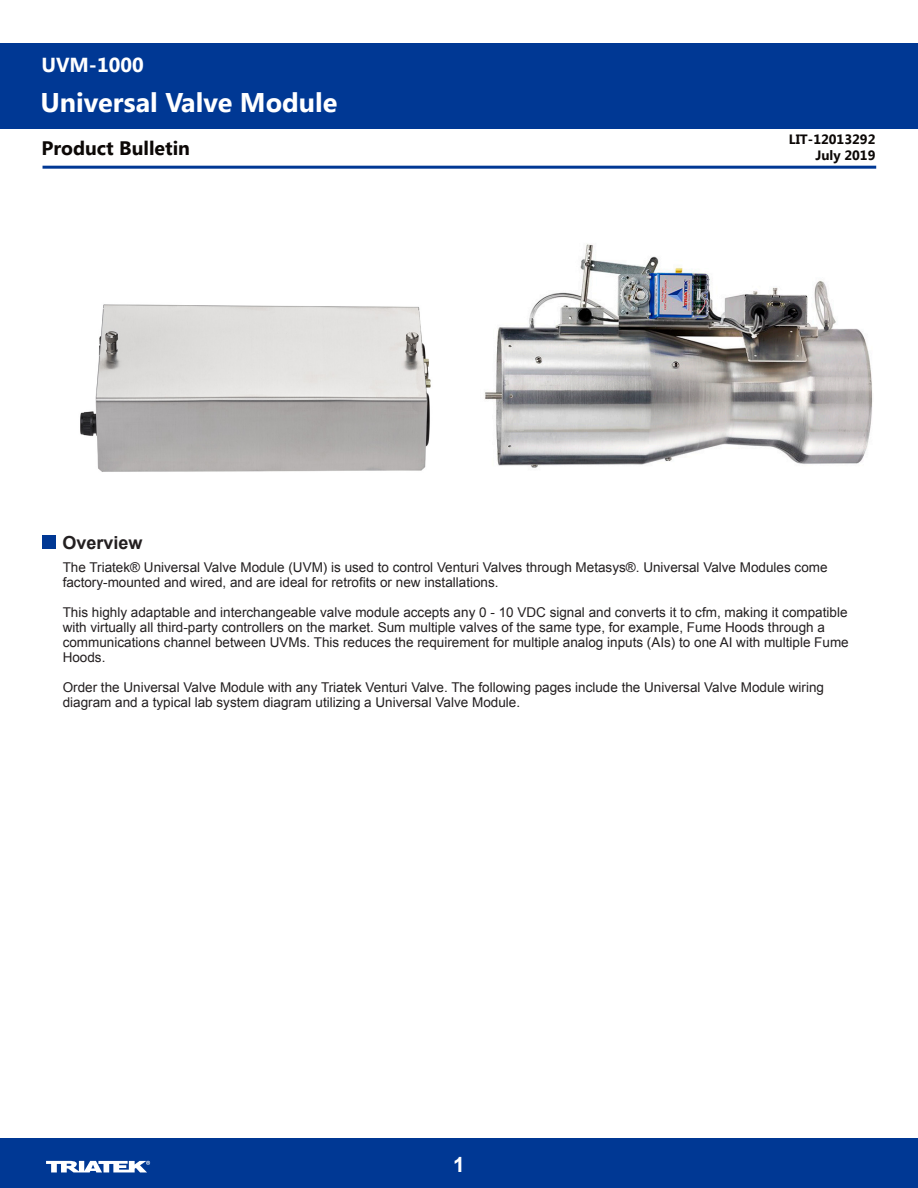
<style>
.page{position:relative;width:918px;height:1188px;background:#fff}
.page>*{position:absolute;margin:0;border:0;box-sizing:border-box;transform-origin:0 0}
.Descriptive_Title{font:700 27px "Segoe UI";color:#fff}
.Page_Number{font:700 21px "Arial";color:#fff}
.Model_Number{font:700 20.25px "Segoe UI";color:#fff}
.Document_Type{font:700 19.5px "Segoe UI";color:#0c0806}
.Heading_1{font:700 18px "Arial";color:#231f20}
.Body_text{font:13.5px/15px "Arial";color:#231f20}
.LIT_Code_Part_Number{font:700 13.5px "Segoe UI";color:#0c0806}
</style>
<div class="page">
<div style="left:0;top:43px;width:918px;height:85px;background:#003894"></div>
<div style="left:0;top:1138px;width:918px;height:50px;background:#003894"></div>
<hr style="left:43px;top:166px;width:833px;height:3px;background:#003894">
<svg style="left:46px;top:1161px;width:104px;height:11px"></svg>
<div style="left:42px;top:536px;width:14px;height:13px;background:#003894"></div>
<img style="left:485px;top:244px;width:388px;height:224px">
<img style="left:80px;top:304px;width:351px;height:168px">
<p class="Model_Number" style="left:41px;top:51px;width:104px">UVM-1000</p>
<p class="Descriptive_Title" style="left:40px;top:84px;width:299px">Universal Valve Module</p>
<p class="Document_Type" style="left:41px;top:134px;width:150px">Product Bulletin</p>
<p class="LIT_Code_Part_Number" style="left:789px;top:129px;width:88px">LIT-12013292</p>
<p class="LIT_Code_Part_Number" style="left:815px;top:146px;width:62px">July 2019</p>
<p class="Heading_1" style="left:63px;top:530px;width:82px">Overview</p>
<p class="Body_text" style="left:63px;top:560px;width:766px">The Triatek® Universal Valve Module (UVM) is used to control Venturi Valves through Metasys®. Universal Valve Modules come factory-mounted and wired, and are ideal for retrofits or new installations.</p>
<p class="Body_text" style="left:63px;top:605px;width:788px">This highly adaptable and interchangeable valve module accepts any 0 - 10 VDC signal and converts it to cfm, making it compatible with virtually all third-party controllers on the market. Sum multiple valves of the same type, for example, Fume Hoods through a communications channel between UVMs. This reduces the requirement for multiple analog inputs (AIs) to one AI with multiple Fume Hoods.</p>
<p class="Body_text" style="left:63px;top:680px;width:763px">Order the Universal Valve Module with any Triatek Venturi Valve. The following pages include the Universal Valve Module wiring diagram and a typical lab system diagram utilizing a Universal Valve Module.</p>
<p class="Page_Number" style="left:453px;top:1151px;width:13px">1</p>
</div>
